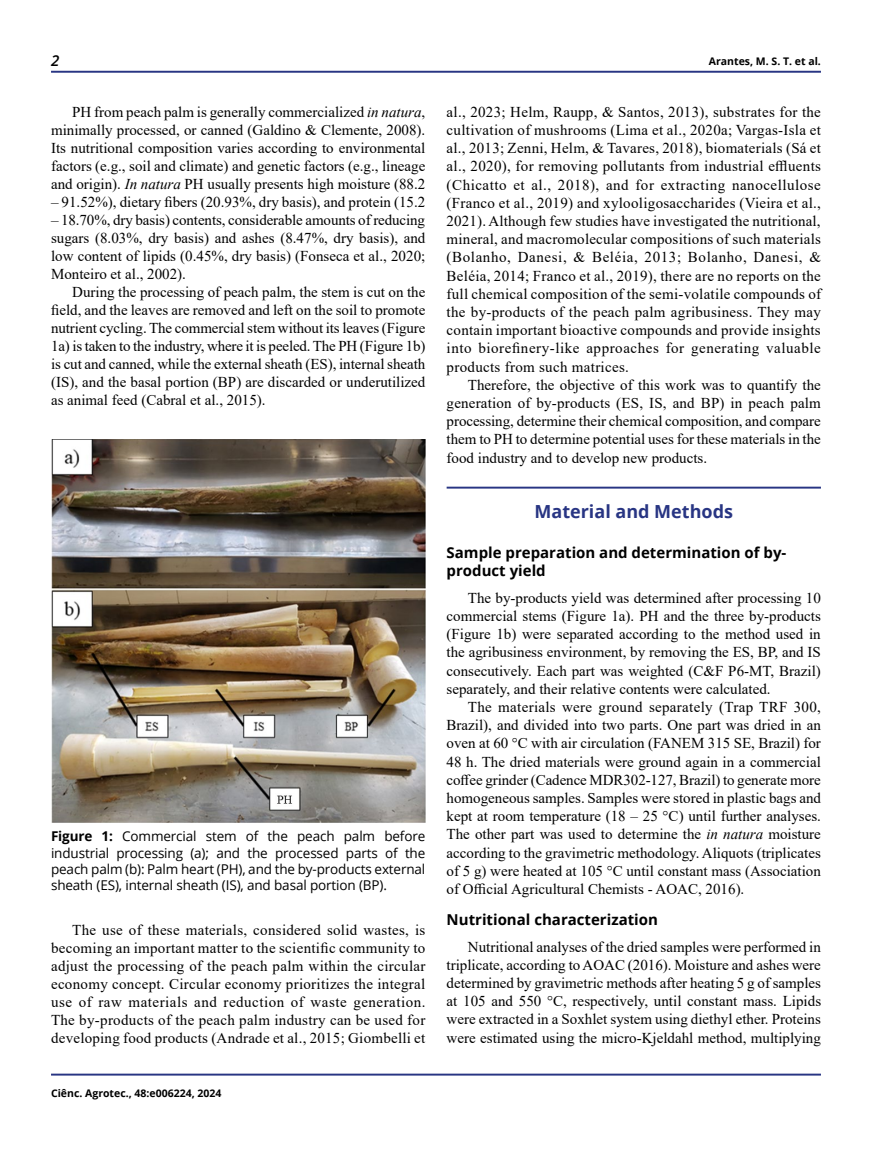
<style>
.page{position:relative;width:872px;height:1149px;background:#fff}
.page>*{position:absolute;margin:0;border:0;box-sizing:border-box;transform-origin:0 0}
.t1{font:700 18px "Open Sans";color:#283583}
.t2{font:15px/18.1px "Times New Roman";color:#000;text-align:justify}
.t3{font:700 15px/18.1px "Open Sans";color:#000}
.t4{font:italic 600 15px "Open Sans";color:#000}
.t5{font:13.5px/16.2px "Open Sans";letter-spacing:-.01em;color:#000;text-align:justify}
.t6{font:700 10.5px "Open Sans";color:#000}
.s1{font-style:italic}
.s2{font-weight:700}
</style>
<div class="page">
<hr style="left:51px;top:71px;width:770px;height:2px;background:#283583">
<hr style="left:51px;top:1073px;width:770px;height:2px;background:#283583">
<hr style="left:446px;top:486px;width:375px;height:2px;background:#283583">
<img style="left:51px;top:439px;width:374px;height:383px">
<p class="t4" style="left:51px;top:51px;width:10px">2</p>
<p class="t6" style="left:709px;top:54px;width:113px">Arantes, M. S. T. et al.</p>
<p class="t2" style="left:51px;top:102px;width:376px;text-indent:21px">PH from peach palm is generally commercialized <span class="s1">in natura</span>, minimally processed, or canned (Galdino &amp; Clemente, 2008).<br>Its nutritional composition varies according to environmental factors (e.g., soil and climate) and genetic factors (e.g., lineage and origin). <span class="s1">In natura</span> PH usually presents high moisture (88.2</p>
<p class="t2" style="left:51px;top:192px;width:376px">– 91.52%), dietary fibers (20.93%, dry basis), and protein (15.2</p>
<p class="t2" style="left:51px;top:210px;width:376px">– 18.70%, dry basis) contents, considerable amounts of reducing sugars (8.03%, dry basis) and ashes (8.47%, dry basis), and low content of lipids (0.45%, dry basis) (Fonseca et al., 2020; Monteiro et al., 2002).</p>
<p class="t2" style="left:51px;top:282px;width:376px;text-indent:21px">During the processing of peach palm, the stem is cut on the field, and the leaves are removed and left on the soil to promote nutrient cycling. The commercial stem without its leaves (Figure 1a) is taken to the industry, where it is peeled. The PH (Figure 1b) is cut and canned, while the external sheath (ES), internal sheath (IS), and the basal portion (BP) are discarded or underutilized as animal feed (Cabral et al., 2015).</p>
<p class="t5" style="left:51px;top:827px;width:376px"><span class="s2">Figure 1:</span> Commercial stem of the peach palm before industrial processing (a); and the processed parts of the peach palm (b): Palm heart (PH), and the by-products external sheath (ES), internal sheath (IS), and basal portion (BP).</p>
<p class="t2" style="left:51px;top:919px;width:376px;text-indent:21px">The use of these materials, considered solid wastes, is becoming an important matter to the scientific community to adjust the processing of the peach palm within the circular economy concept. Circular economy prioritizes the integral use of raw materials and reduction of waste generation.<br>The by-products of the peach palm industry can be used for developing food products (Andrade et al., 2015; Giombelli et</p>
<p class="t6" style="left:51px;top:1085px;width:172px">Ciênc. Agrotec., 48:e006224, 2024</p>
<p class="t2" style="left:446px;top:102px;width:376px">al., 2023; Helm, Raupp, &amp; Santos, 2013), substrates for the cultivation of mushrooms (Lima et al., 2020a; Vargas-Isla et al., 2013; Zenni, Helm, &amp; Tavares, 2018), biomaterials (Sá et al., 2020), for removing pollutants from industrial effluents (Chicatto et al., 2018), and for extracting nanocellulose (Franco et al., 2019) and xylooligosaccharides (Vieira et al., 2021). Although few studies have investigated the nutritional, mineral, and macromolecular compositions of such materials (Bolanho, Danesi, &amp; Beléia, 2013; Bolanho, Danesi, &amp; Beléia, 2014; Franco et al., 2019), there are no reports on the full chemical composition of the semi-volatile compounds of the by-products of the peach palm agribusiness. They may contain important bioactive compounds and provide insights into biorefinery-like approaches for generating valuable products from such matrices.</p>
<p class="t2" style="left:446px;top:375px;width:376px;text-indent:21px">Therefore, the objective of this work was to quantify the generation of by-products (ES, IS, and BP) in peach palm processing, determine their chemical composition, and compare them to PH to determine potential uses for these materials in the food industry and to develop new products.</p>
<p class="t1" style="left:534px;top:499px;width:200px">Material and Methods</p>
<p class="t3" style="left:446px;top:543px;width:341px">Sample preparation and determination of by&shy;product yield</p>
<p class="t2" style="left:446px;top:588px;width:376px;text-indent:21px">The by-products yield was determined after processing 10 commercial stems (Figure 1a). PH and the three by-products (Figure 1b) were separated according to the method used in the agribusiness environment, by removing the ES, BP, and IS consecutively. Each part was weighted (C&amp;F P6-MT, Brazil) separately, and their relative contents were calculated.</p>
<p class="t2" style="left:446px;top:697px;width:376px;text-indent:21px">The materials were ground separately (Trap TRF 300, Brazil), and divided into two parts. One part was dried in an oven at 60 °C with air circulation (FANEM 315 SE, Brazil) for 48 h. The dried materials were ground again in a commercial coffee grinder (Cadence MDR302-127, Brazil) to generate more homogeneous samples. Samples were stored in plastic bags and kept at room temperature (18 – 25 °C) until further analyses.<br>The other part was used to determine the <span class="s1">in natura</span> moisture according to the gravimetric methodology. Aliquots (triplicates of 5 g) were heated at 105 °C until constant mass (Association of Official Agricultural Chemists - AOAC, 2016).</p>
<p class="t3" style="left:446px;top:909px;width:213px">Nutritional characterization</p>
<p class="t2" style="left:446px;top:936px;width:376px;text-indent:21px">Nutritional analyses of the dried samples were performed in triplicate, according to AOAC (2016). Moisture and ashes were determined by gravimetric methods after heating 5 g of samples at 105 and 550 °C, respectively, until constant mass. Lipids were extracted in a Soxhlet system using diethyl ether. Proteins were estimated using the micro-Kjeldahl method, multiplying</p>
</div>
